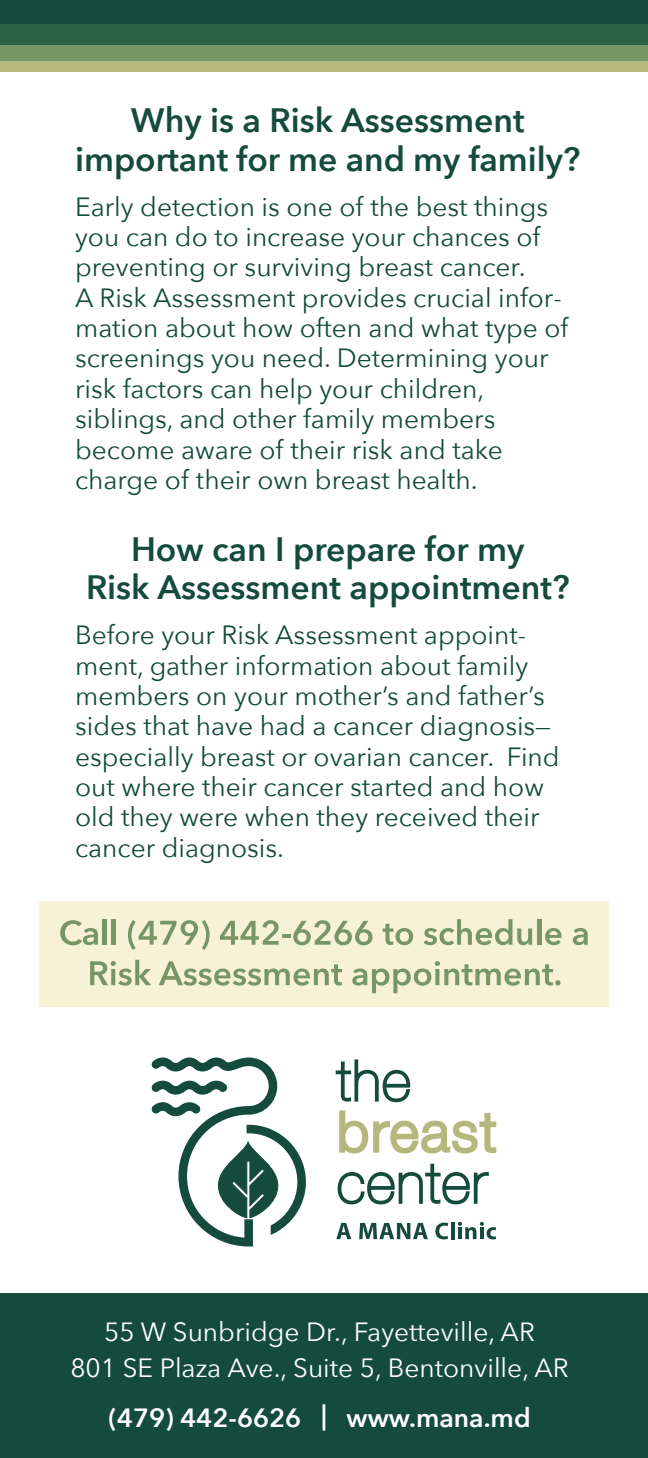
<style>
.page{position:relative;width:648px;height:1458px;background:#fff}
.page>*{position:absolute;margin:0;border:0;box-sizing:border-box;transform-origin:0 0}
.t1{font:600 33.75px/38.2px "Avenir Next";color:#144b3d;text-align:center}
.t2{font:600 33.52px "Avenir Next";color:#144b3d}
.t3{font:26.32px/30.4px "Avenir Next";color:#144b3d}
.t4{font:26.32px/36px "Avenir Next";color:#fff;text-align:center}
.t5{font:600 26.32px "Avenir Next";color:#fff}
</style>
<div class="page">
<div style="left:39px;top:901px;width:570px;height:106px;background:#f7f1d6"></div>
<svg style="left:336px;top:1059px;width:74px;height:43px"></svg>
<svg style="left:339px;top:1111px;width:157px;height:42px"></svg>
<svg style="left:338px;top:1164px;width:151px;height:40px"></svg>
<svg style="left:336px;top:1223px;width:15px;height:16px"></svg>
<svg style="left:359px;top:1223px;width:69px;height:16px"></svg>
<svg style="left:435px;top:1223px;width:13px;height:16px"></svg>
<hr style="left:451px;top:1222px;width:4px;height:17px;background:#144b3d">
<svg style="left:458px;top:1222px;width:38px;height:17px"></svg>
<svg style="left:151px;top:1057px;width:155px;height:189px"></svg>
<div style="left:0;top:0;width:648px;height:26px;background:#144b3d"></div>
<div style="left:0;top:24px;width:648px;height:22px;background:#2a6344"></div>
<div style="left:0;top:45px;width:648px;height:16px;background:#779666"></div>
<div style="left:0;top:61px;width:648px;height:11px;background:#b4b87d"></div>
<div style="left:0;top:1294px;width:648px;height:164px;background:#144b3d"></div>
<svg style="left:60px;top:920px;width:38px;height:25px"></svg>
<hr style="left:103px;top:919px;width:4px;height:26px;background:#779666">
<hr style="left:112px;top:919px;width:4px;height:26px;background:#779666">
<svg style="left:128px;top:920px;width:82px;height:30px"></svg>
<svg style="left:220px;top:920px;width:152px;height:25px"></svg>
<svg style="left:383px;top:924px;width:30px;height:21px"></svg>
<svg style="left:424px;top:919px;width:108px;height:26px"></svg>
<hr style="left:537px;top:919px;width:4px;height:26px;background:#779666">
<svg style="left:545px;top:928px;width:17px;height:17px"></svg>
<svg style="left:573px;top:928px;width:15px;height:17px"></svg>
<svg style="left:90px;top:960px;width:61px;height:26px"></svg>
<svg style="left:159px;top:961px;width:183px;height:25px"></svg>
<svg style="left:352px;top:961px;width:209px;height:32px"></svg>
<p class="t1" style="left:131px;top:101px;width:395px">Why is a Risk Assessment</p>
<p class="t2" style="left:75px;top:130px;width:507px">important for me and my family?</p>
<p class="t3" style="left:75px;top:190px;width:495px">Early detection is one of the best things you can do to increase your chances of preventing or surviving breast cancer.<br>A Risk Assessment provides crucial infor&shy;mation about how often and what type of screenings you need. Determining your risk factors can help your children, siblings, and other family members become aware of their risk and take charge of their own breast health.</p>
<p class="t1" style="left:86px;top:529px;width:485px">How can I prepare for my<br>Risk Assessment appointment?</p>
<p class="t3" style="left:75px;top:619px;width:486px">Before your Risk Assessment appoint&shy;ment, gather information about family members on your mother’s and father’s sides that have had a cancer diagnosis— especially breast or ovarian cancer. Find out where their cancer started and how old they were when they received their cancer diagnosis.</p>
<p class="t4" style="left:70px;top:1313px;width:500px">55 W Sunbridge Dr., Fayetteville, AR<br>801 SE Plaza Ave., Suite 5, Bentonville, AR</p>
<p class="t5" style="left:108px;top:1395px;width:424px">(479) 442-6626 | www.mana.md</p>
</div>
